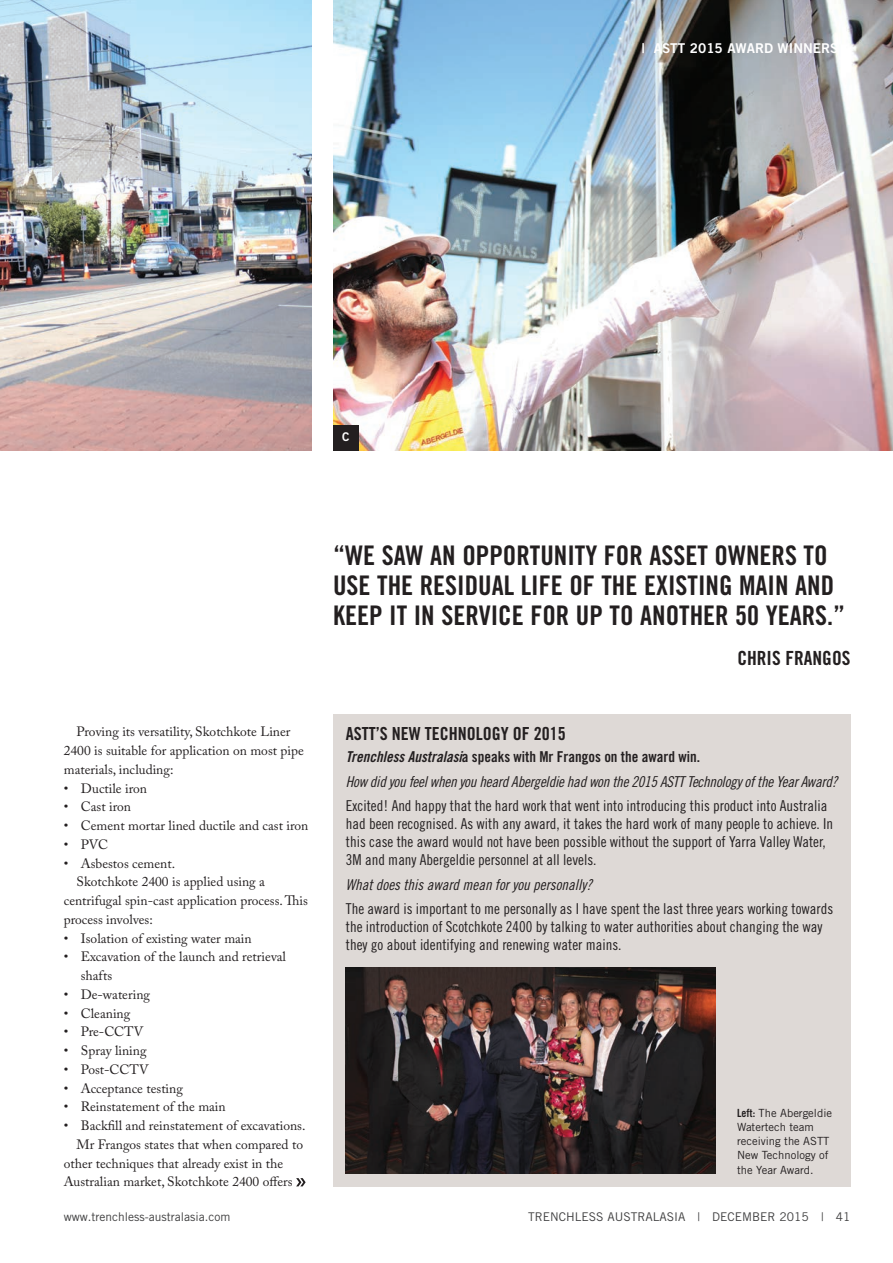
<style>
.page{position:relative;width:893px;height:1263px;background:#fff}
.page>*{position:absolute;margin:0;border:0;box-sizing:border-box;transform-origin:0 0}
.Dropquote{font:27px/30px "Trade Gothic Bold Cond Twenty";color:#231f20}
.Dropquote_author{font:19.5px "Trade Gothic Bold Cond Twenty";color:#231f20}
.Breakout_Box_heading{font:18px "Trade Gothic Bold Cond Twenty";color:#231f20}
.Breakout_Box_body{font:15px/18px "Trade Gothic Cond Eighteen";color:#231f20}
.Breakout_Box_body-2{font:15px "Trade Gothic Cond Eighteen Obl";letter-spacing:-.015em;color:#231f20}
.Breakout_Box_body-3{font:15px "Trade Gothic Bold Cond Twenty";color:#231f20}
.Body_text{font:13.5px/18.8px "Adobe Caslon Pro";color:#231f20}
.Page_header{font:13.5px "Trade Gothic Bold Two";color:#fff}
.Page_footer{font:12px "Trade Gothic";color:#3e3e3f}
.Image_Letter{font:12px "Trade Gothic Bold Two";color:#fff}
.t1{font:11.25px/14.2px "Trade Gothic";color:#231f20}
.s1{font-family:"Trade Gothic Bold Cond Twenty Obl"}
.s2{font-family:"Trade Gothic Bold Cond Twenty"}
</style>
<div class="page">
<img style="left:0;top:0;width:312px;height:451px">
<img style="left:333px;top:0;width:560px;height:451px">
<svg style="left:296px;top:1178px;width:10px;height:8px"></svg>
<div style="left:333px;top:714px;width:517px;height:472px;background:#ded9d6"></div>
<img style="left:346px;top:968px;width:370px;height:206px">
<div style="left:333px;top:425px;width:26px;height:26px;background:#231f20"></div>
<p class="Image_Letter" style="left:342px;top:430px;width:9px">C</p>
<p class="Page_header" style="left:642px;top:40px;width:210px">| ASTT 2015 AWARD WINNERS |</p>
<p class="Body_text" style="left:64px;top:722px;width:242px;text-indent:13px">Proving its versatility, Skotchkote Liner<br>2400 is suitable for application on most pipe materials, including:</p>
<p class="Body_text" style="left:64px;top:778px;width:85px">• Ductile iron</p>
<p class="Body_text" style="left:64px;top:797px;width:69px">• Cast iron</p>
<p class="Body_text" style="left:64px;top:816px;width:246px">• Cement mortar lined ductile and cast iron</p>
<p class="Body_text" style="left:64px;top:835px;width:46px">• PVC</p>
<p class="Body_text" style="left:64px;top:853px;width:113px">• Asbestos cement.</p>
<p class="Body_text" style="left:64px;top:872px;width:246px;text-indent:13px">Skotchkote 2400 is applied using a centrifugal spin-cast application process. This process involves:</p>
<p class="Body_text" style="left:64px;top:928px;width:189px">• Isolation of existing water main</p>
<p class="Body_text" style="left:81px;top:947px;width:207px;text-indent:-17px">• Excavation of the launch and retrieval shafts</p>
<p class="Body_text" style="left:64px;top:985px;width:88px">• De-watering</p>
<p class="Body_text" style="left:64px;top:1003px;width:68px">• Cleaning</p>
<p class="Body_text" style="left:64px;top:1022px;width:81px">• Pre-CCTV</p>
<p class="Body_text" style="left:64px;top:1041px;width:84px">• Spray lining</p>
<p class="Body_text" style="left:64px;top:1060px;width:86px">• Post-CCTV</p>
<p class="Body_text" style="left:64px;top:1078px;width:121px">• Acceptance testing</p>
<p class="Body_text" style="left:64px;top:1097px;width:163px">• Reinstatement of the main</p>
<p class="Body_text" style="left:64px;top:1116px;width:243px">• Backfill and reinstatement of excavations.</p>
<p class="Body_text" style="left:64px;top:1135px;width:241px;text-indent:13px">Mr Frangos states that when compared to other techniques that already exist in the<br>Australian market, Skotchkote 2400 offers</p>
<p class="Dropquote" style="left:333px;top:540px;width:514px">“WE SAW AN OPPORTUNITY FOR ASSET OWNERS TO<br>USE THE RESIDUAL LIFE OF THE EXISTING MAIN AND<br>KEEP IT IN SERVICE FOR UP TO ANOTHER 50 YEARS.”</p>
<p class="Dropquote_author" style="left:737px;top:646px;width:115px">CHRIS FRANGOS</p>
<p class="Breakout_Box_heading" style="left:346px;top:723px;width:221px">ASTT’S NEW TECHNOLOGY OF 2015</p>
<p class="Breakout_Box_body-3" style="left:346px;top:748px;width:356px"><span class="s1">Trenchless Australasi</span>a speaks with Mr Frangos on the award win.</p>
<p class="Breakout_Box_body-2" style="left:346px;top:773px;width:493px">How did you feel when you heard Abergeldie had won the 2015 ASTT Technology of the Year Award?</p>
<p class="Breakout_Box_body" style="left:346px;top:797px;width:489px">Excited! And happy that the hard work that went into introducing this product into Australia had been recognised. As with any award, it takes the hard work of many people to achieve. In this case the award would not have been possible without the support of Yarra Valley Water, 3M and many Abergeldie personnel at all levels.</p>
<p class="Breakout_Box_body-2" style="left:346px;top:875px;width:248px">What does this award mean for you personally?</p>
<p class="Breakout_Box_body" style="left:346px;top:899px;width:489px">The award is important to me personally as I have spent the last three years working towards the introduction of Scotchkote 2400 by talking to water authorities about changing the way they go about identifying and renewing water mains.</p>
<p class="t1" style="left:737px;top:1105px;width:97px"><span class="s2">Left:</span> The Abergeldie<br>Watertech team receiving the ASTT<br>New Technology of the Year Award.</p>
<p class="Page_footer" style="left:64px;top:1210px;width:168px">www.trenchless-australasia.com</p>
<p class="Page_footer" style="left:528px;top:1210px;width:324px">TRENCHLESS AUSTRALASIA | DECEMBER 2015 | 41</p>
</div>
